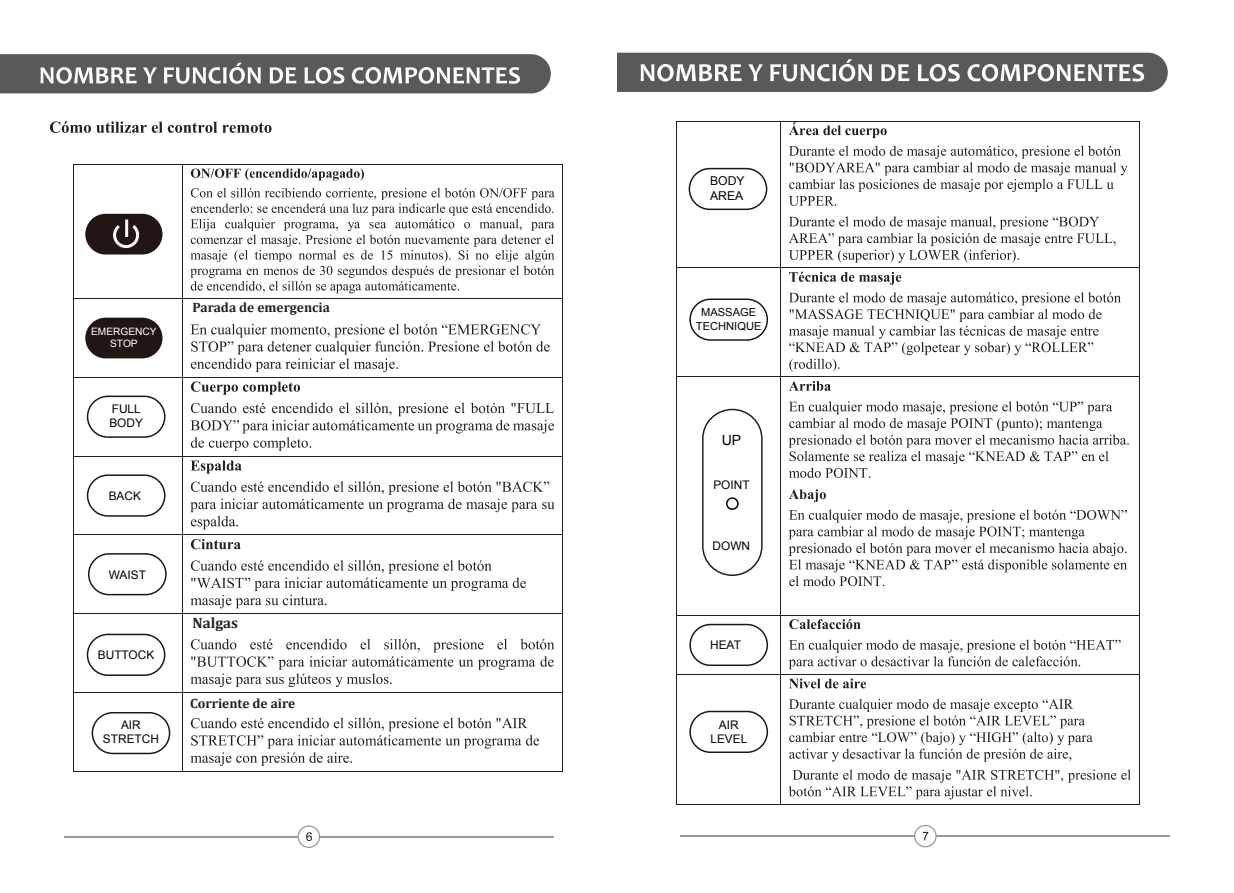
<style>
.page{position:relative;width:1234px;height:893px;background:#fff}
.page>*{position:absolute;margin:0;border:0;box-sizing:border-box;transform-origin:0 0}
.t1{font:700 15px "Cambria";color:#231f20}
.t2{font:14.1px "Arial";color:#030303}
.t3{font:700 13.5px "Cambria";color:#231f20}
.t4{font:12.15px/14.7px "Arial";color:#030303}
.t5{font:11.85px/14.2px "Arial";color:#030303;text-align:center}
.t6{font:11.1px/13.4px "Arial";color:#030303;text-align:center}
.t7{font:10.2px/12.1px "Arial";color:#fff;text-align:center}
</style>
<div class="page">
<svg style="left:789px;top:122px;width:97px;height:16px"></svg>
<svg style="left:788px;top:146px;width:339px;height:60px"></svg>
<svg style="left:788px;top:216px;width:327px;height:47px"></svg>
<hr style="left:676px;top:121px;width:104px;height:1px;background:#231f20">
<hr style="left:781px;top:121px;width:357px;height:1px;background:#231f20">
<hr style="left:676px;top:122px;width:1px;height:146px;background:#231f20">
<hr style="left:780px;top:122px;width:1px;height:146px;background:#231f20">
<hr style="left:1138px;top:122px;width:1px;height:146px;background:#231f20">
<svg style="left:789px;top:272px;width:112px;height:13px"></svg>
<svg style="left:789px;top:292px;width:331px;height:80px"></svg>
<hr style="left:676px;top:268px;width:104px;height:1px;background:#231f20">
<hr style="left:781px;top:268px;width:357px;height:1px;background:#231f20">
<hr style="left:676px;top:268px;width:1px;height:109px;background:#231f20">
<hr style="left:780px;top:268px;width:1px;height:109px;background:#231f20">
<hr style="left:1138px;top:268px;width:1px;height:109px;background:#231f20">
<svg style="left:788px;top:381px;width:42px;height:10px"></svg>
<svg style="left:788px;top:401px;width:340px;height:77px"></svg>
<svg style="left:788px;top:489px;width:37px;height:13px"></svg>
<svg style="left:788px;top:510px;width:338px;height:76px"></svg>
<hr style="left:676px;top:377px;width:104px;height:1px;background:#231f20">
<hr style="left:781px;top:377px;width:357px;height:1px;background:#231f20">
<hr style="left:676px;top:377px;width:1px;height:238px;background:#231f20">
<hr style="left:780px;top:377px;width:1px;height:238px;background:#231f20">
<hr style="left:1138px;top:377px;width:1px;height:238px;background:#231f20">
<svg style="left:789px;top:619px;width:71px;height:10px"></svg>
<svg style="left:788px;top:640px;width:332px;height:29px"></svg>
<hr style="left:676px;top:615px;width:104px;height:1px;background:#231f20">
<hr style="left:781px;top:615px;width:357px;height:1px;background:#231f20">
<hr style="left:676px;top:616px;width:1px;height:58px;background:#231f20">
<hr style="left:780px;top:616px;width:1px;height:58px;background:#231f20">
<hr style="left:1138px;top:616px;width:1px;height:58px;background:#231f20">
<svg style="left:789px;top:678px;width:76px;height:10px"></svg>
<svg style="left:789px;top:699px;width:303px;height:63px"></svg>
<svg style="left:788px;top:770px;width:342px;height:29px"></svg>
<hr style="left:676px;top:674px;width:104px;height:1px;background:#231f20">
<hr style="left:781px;top:674px;width:357px;height:1px;background:#231f20">
<hr style="left:676px;top:675px;width:1px;height:129px;background:#231f20">
<hr style="left:676px;top:804px;width:104px;height:1px;background:#231f20">
<hr style="left:780px;top:675px;width:1px;height:129px;background:#231f20">
<hr style="left:781px;top:804px;width:357px;height:1px;background:#231f20">
<hr style="left:1138px;top:675px;width:1px;height:129px;background:#231f20">
<hr style="left:680px;top:835px;width:489px;height:2px;background:#97999d">
<svg style="left:914px;top:825px;width:21px;height:22px"></svg>
<div style="left:913px;top:825px;width:23px;height:22px;border:1px solid #97999d;border-radius:50%"></div>
<svg style="left:922px;top:832px;width:6px;height:8px"></svg>
<div style="left:688px;top:168px;width:79px;height:42px;border:2px solid #211613;border-radius:20px"></div>
<div style="left:689px;top:298px;width:79px;height:43px;border:2px solid #211613;border-radius:20px"></div>
<div style="left:689px;top:624px;width:79px;height:42px;border:2px solid #211613;border-radius:20px"></div>
<div style="left:689px;top:711px;width:79px;height:42px;border:2px solid #211613;border-radius:20px"></div>
<div style="left:702px;top:409px;width:60px;height:167px;border:2px solid #231f20;border-radius:29px"></div>
<div style="left:725px;top:497px;width:13px;height:13px;border:2px solid #030303;border-radius:50%"></div>
<svg style="left:617px;top:53px;width:550px;height:39px;background:#747476"></svg>
<svg style="left:0;top:54px;width:550px;height:39px;background:#727273"></svg>
<svg style="left:50px;top:121px;width:221px;height:12px"></svg>
<svg style="left:191px;top:169px;width:173px;height:12px"></svg>
<svg style="left:190px;top:188px;width:364px;height:105px"></svg>
<hr style="left:74px;top:164px;width:108px;height:1px;background:#231f20">
<hr style="left:182px;top:164px;width:380px;height:1px;background:#231f20">
<hr style="left:73px;top:165px;width:1px;height:133px;background:#231f20">
<hr style="left:182px;top:165px;width:1px;height:133px;background:#231f20">
<hr style="left:562px;top:165px;width:1px;height:133px;background:#231f20">
<svg style="left:190px;top:324px;width:359px;height:48px"></svg>
<hr style="left:74px;top:298px;width:108px;height:1px;background:#231f20">
<hr style="left:182px;top:298px;width:380px;height:1px;background:#231f20">
<hr style="left:73px;top:299px;width:1px;height:78px;background:#231f20">
<hr style="left:182px;top:299px;width:1px;height:78px;background:#231f20">
<hr style="left:562px;top:299px;width:1px;height:78px;background:#231f20">
<svg style="left:191px;top:381px;width:109px;height:14px"></svg>
<svg style="left:190px;top:403px;width:364px;height:48px"></svg>
<hr style="left:74px;top:377px;width:108px;height:1px;background:#231f20">
<hr style="left:182px;top:377px;width:380px;height:1px;background:#231f20">
<hr style="left:73px;top:378px;width:1px;height:78px;background:#231f20">
<hr style="left:182px;top:378px;width:1px;height:78px;background:#231f20">
<hr style="left:562px;top:378px;width:1px;height:78px;background:#231f20">
<svg style="left:190px;top:461px;width:52px;height:13px"></svg>
<svg style="left:190px;top:481px;width:364px;height:48px"></svg>
<hr style="left:74px;top:456px;width:108px;height:1px;background:#231f20">
<hr style="left:182px;top:456px;width:380px;height:1px;background:#231f20">
<hr style="left:73px;top:456px;width:1px;height:78px;background:#231f20">
<hr style="left:182px;top:456px;width:1px;height:78px;background:#231f20">
<hr style="left:562px;top:456px;width:1px;height:78px;background:#231f20">
<svg style="left:191px;top:539px;width:50px;height:10px"></svg>
<svg style="left:190px;top:560px;width:336px;height:48px"></svg>
<hr style="left:74px;top:534px;width:108px;height:1px;background:#231f20">
<hr style="left:182px;top:534px;width:380px;height:1px;background:#231f20">
<hr style="left:73px;top:535px;width:1px;height:78px;background:#231f20">
<hr style="left:182px;top:535px;width:1px;height:78px;background:#231f20">
<hr style="left:562px;top:535px;width:1px;height:78px;background:#231f20">
<svg style="left:190px;top:639px;width:364px;height:48px"></svg>
<hr style="left:74px;top:613px;width:108px;height:1px;background:#231f20">
<hr style="left:182px;top:613px;width:380px;height:1px;background:#231f20">
<hr style="left:73px;top:614px;width:1px;height:78px;background:#231f20">
<hr style="left:182px;top:614px;width:1px;height:78px;background:#231f20">
<hr style="left:562px;top:614px;width:1px;height:78px;background:#231f20">
<svg style="left:190px;top:718px;width:349px;height:48px"></svg>
<hr style="left:74px;top:692px;width:108px;height:1px;background:#231f20">
<hr style="left:182px;top:692px;width:380px;height:1px;background:#231f20">
<hr style="left:73px;top:693px;width:1px;height:78px;background:#231f20">
<hr style="left:74px;top:771px;width:108px;height:1px;background:#231f20">
<hr style="left:182px;top:693px;width:1px;height:78px;background:#231f20">
<hr style="left:182px;top:771px;width:380px;height:1px;background:#231f20">
<hr style="left:562px;top:693px;width:1px;height:78px;background:#231f20">
<hr style="left:64px;top:836px;width:489px;height:1px;background:#97999d">
<div style="left:298px;top:826px;width:21px;height:21px;background:#fff;border-radius:50%"></div>
<div style="left:297px;top:825px;width:23px;height:23px;border:1px solid #97999d;border-radius:50%"></div>
<svg style="left:306px;top:832px;width:6px;height:9px"></svg>
<div style="left:87px;top:396px;width:78px;height:42px;border:2px solid #211613;border-radius:20px"></div>
<div style="left:85px;top:318px;width:77px;height:40px;background:#211613;border-radius:20px"></div>
<div style="left:85px;top:214px;width:77px;height:41px;background:#211613;border-radius:20px"></div>
<div style="left:87px;top:474px;width:78px;height:43px;border:2px solid #211613;border-radius:20px"></div>
<div style="left:88px;top:553px;width:79px;height:42px;border:2px solid #211613;border-radius:20px"></div>
<div style="left:87px;top:634px;width:78px;height:42px;border:2px solid #211613;border-radius:20px"></div>
<div style="left:92px;top:712px;width:78px;height:42px;border:2px solid #211613;border-radius:20px"></div>
<svg style="left:113px;top:222px;width:27px;height:27px"></svg>
<hr style="left:125px;top:219px;width:3px;height:18px;background:#fff">
<p class="t7" style="left:91px;top:325px;width:67px">EMERGENCY<br>STOP</p>
<p class="t5" style="left:109px;top:402px;width:35px;text-align:left">FULL<br>BODY</p>
<p class="t5" style="left:109px;top:489px;width:34px">BACK</p>
<p class="t5" style="left:109px;top:567px;width:39px">WAIST</p>
<p class="t5" style="left:98px;top:648px;width:58px">BUTTOCK</p>
<p class="t3" style="left:192px;top:298px;width:139px">Parada de emergencia</p>
<p class="t1" style="left:192px;top:612px;width:47px">Nalgas</p>
<p class="t3" style="left:190px;top:694px;width:107px">Corriente de aire</p>
<p class="t4" style="left:710px;top:174px;width:36px">BODY<br>AREA</p>
<p class="t6" style="left:695px;top:306px;width:67px">MASSAGE<br>TECHNIQUE</p>
<p class="t2" style="left:721px;top:430px;width:21px">UP</p>
<p class="t5" style="left:713px;top:478px;width:38px">POINT</p>
<p class="t5" style="left:712px;top:539px;width:39px">DOWN</p>
<p class="t5" style="left:710px;top:638px;width:32px">HEAT</p>
<p class="t5" style="left:103px;top:718px;width:57px">AIR<br>STRETCH</p>
<p class="t5" style="left:710px;top:718px;width:38px">AIR<br>LEVEL</p>
</div>
